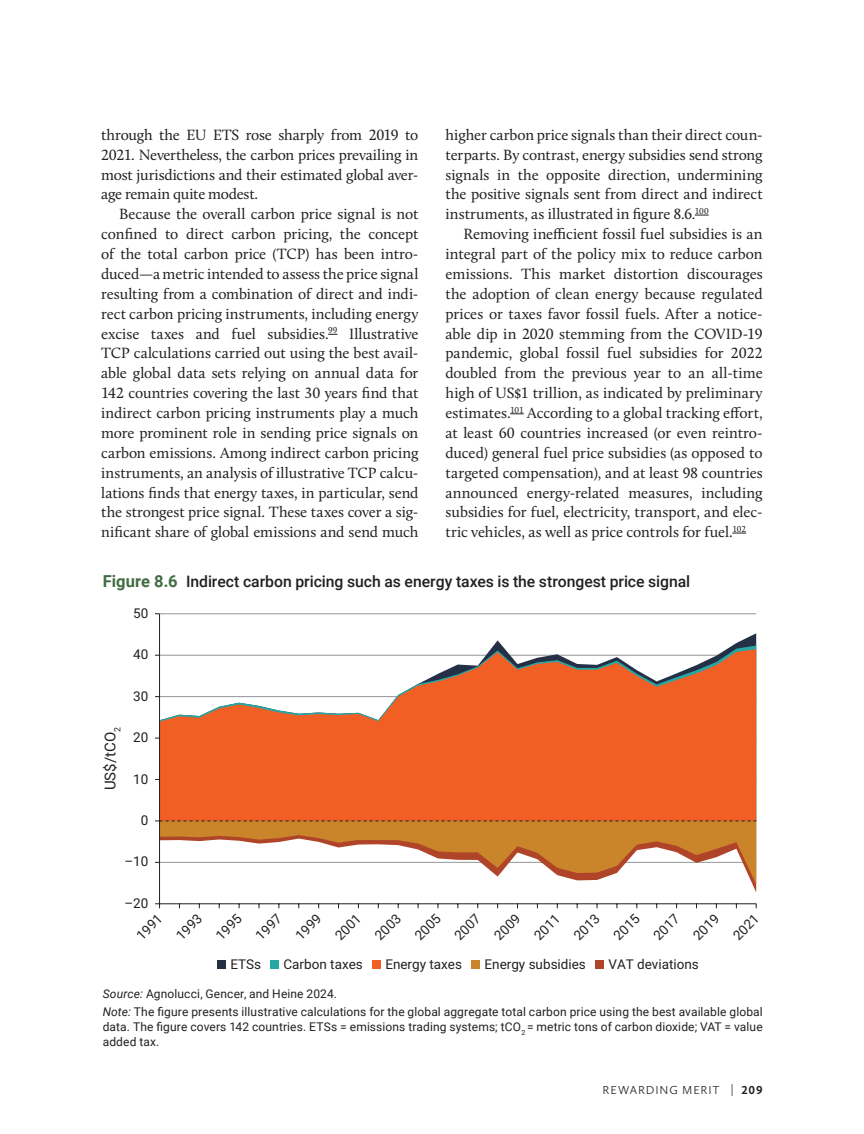
<style>
.page{position:relative;width:864px;height:1134px;background:#fff}
.page>*{position:absolute;margin:0;border:0;box-sizing:border-box;transform-origin:0 0}
.Figure_title{font:500 15.75px "Roboto";letter-spacing:-.005em;color:#231f20}
.Body_text_next{font:15.3px/20px "Calluna";letter-spacing:-.01em;color:#231f20;text-align:justify}
.t1{font:15px "Roboto";color:#231f20}
.t2{font:13.5px "Roboto";color:#231f20}
.Figure_Source_Note{font:12px/15px "Roboto";letter-spacing:.01em;color:#231f20;text-align:justify}
.t3{font:300 12px "Calluna Sans";letter-spacing:.075em;color:#231f20}
.s1{font-weight:700;font-size:16.5px;color:#406d41}
.s2{font-style:italic}
.s3{font-weight:700}
</style>
<div class="page">
<svg style="left:695px;top:215px;width:14px;height:1px"></svg>
<svg style="left:510px;top:414px;width:14px;height:1px"></svg>
<svg style="left:732px;top:533px;width:14px;height:1px"></svg>
<svg style="left:159px;top:613px;width:598px;height:296px"></svg>
<div style="left:217px;top:960px;width:9px;height:9px;background:#243046"></div>
<div style="left:270px;top:960px;width:9px;height:9px;background:#28a6a4"></div>
<div style="left:372px;top:960px;width:9px;height:9px;background:#f15f24"></div>
<div style="left:595px;top:960px;width:9px;height:9px;background:#af4428"></div>
<div style="left:471px;top:960px;width:9px;height:9px;background:#ca842a"></div>
<svg style="left:155px;top:821px;width:601px;height:63px"></svg>
<p class="Body_text_next" style="left:101px;top:125px;width:319px">through the EU ETS rose sharply from 2019 to 2021. Nevertheless, the carbon prices prevailing in most jurisdictions and their estimated global aver&shy;age remain quite modest.</p>
<p class="Body_text_next" style="left:101px;top:204px;width:319px;text-indent:18px">Because the overall carbon price signal is not confined to direct carbon pricing, the concept of the total carbon price (TCP) has been intro&shy;duced—a metric intended to assess the price signal resulting from a combination of direct and indi&shy;rect carbon pricing instruments, including energy excise taxes and fuel subsidies.<sup>99</sup> Illustrative TCP calculations carried out using the best avail&shy;able global data sets relying on annual data for 142 countries covering the last 30 years find that indirect carbon pricing instruments play a much more prominent role in sending price signals on carbon emissions. Among indirect carbon pricing instruments, an analysis of illustrative TCP calcu&shy;lations finds that energy taxes, in particular, send the strongest price signal. These taxes cover a sig&shy;nificant share of global emissions and send much</p>
<p class="Body_text_next" style="left:446px;top:125px;width:319px">higher carbon price signals than their direct coun&shy;terparts. By contrast, energy subsidies send strong signals in the opposite direction, undermining the positive signals sent from direct and indirect instruments, as illustrated in figure 8.6.<sup>100</sup></p>
<p class="Body_text_next" style="left:445px;top:224px;width:319px;text-indent:18px">Removing inefficient fossil fuel subsidies is an integral part of the policy mix to reduce carbon emissions. This market distortion discourages the adoption of clean energy because regulated prices or taxes favor fossil fuels. After a notice&shy;able dip in 2020 stemming from the COVID-19 pandemic, global fossil fuel subsidies for 2022 doubled from the previous year to an all-time high of US$1 trillion, as indicated by preliminary estimates.<sup>101</sup> According to a global tracking effort, at least 60 countries increased (or even reintro&shy;duced) general fuel price subsidies (as opposed to targeted compensation), and at least 98 countries announced energy-related measures, including subsidies for fuel, electricity, transport, and elec&shy;tric vehicles, as well as price controls for fuel.<sup>102</sup></p>
<p class="Figure_title" style="left:103px;top:570px;width:589px"><span class="s1">Figure 8.6</span> Indirect carbon pricing such as energy taxes is the strongest price signal</p>
<p class="t2" style="left:133px;top:607px;width:17px">50</p>
<p class="t2" style="left:133px;top:648px;width:17px">40</p>
<p class="t1" style="left:104px;top:790px;width:65px;rotate:-90deg">US$/tCO<sub>2</sub></p>
<p class="t2" style="left:133px;top:690px;width:17px">30</p>
<p class="t2" style="left:133px;top:731px;width:17px">20</p>
<p class="t2" style="left:133px;top:773px;width:17px">10</p>
<p class="t2" style="left:141px;top:814px;width:9px">0</p>
<p class="t2" style="left:124px;top:856px;width:26px">–10</p>
<p class="t2" style="left:124px;top:897px;width:26px">–20</p>
<p class="t2" style="left:134px;top:933px;width:32px;rotate:-45deg">1991</p>
<p class="t2" style="left:174px;top:933px;width:32px;rotate:-45deg">1993</p>
<p class="t2" style="left:214px;top:933px;width:32px;rotate:-45deg">1995</p>
<p class="t2" style="left:254px;top:933px;width:32px;rotate:-45deg">1997</p>
<p class="t2" style="left:293px;top:933px;width:32px;rotate:-45deg">1999</p>
<p class="t2" style="left:333px;top:933px;width:32px;rotate:-45deg">2001</p>
<p class="t2" style="left:373px;top:933px;width:32px;rotate:-45deg">2003</p>
<p class="t2" style="left:413px;top:933px;width:32px;rotate:-45deg">2005</p>
<p class="t2" style="left:453px;top:933px;width:32px;rotate:-45deg">2007</p>
<p class="t2" style="left:492px;top:933px;width:32px;rotate:-45deg">2009</p>
<p class="t2" style="left:532px;top:933px;width:32px;rotate:-45deg">2011</p>
<p class="t2" style="left:572px;top:933px;width:32px;rotate:-45deg">2013</p>
<p class="t2" style="left:612px;top:933px;width:32px;rotate:-45deg">2015</p>
<p class="t2" style="left:651px;top:933px;width:32px;rotate:-45deg">2017</p>
<p class="t2" style="left:691px;top:933px;width:32px;rotate:-45deg">2019</p>
<p class="t2" style="left:731px;top:933px;width:32px;rotate:-45deg">2021</p>
<p class="t2" style="left:230px;top:958px;width:32px">ETSs</p>
<p class="t2" style="left:284px;top:958px;width:81px">Carbon taxes</p>
<p class="t2" style="left:385px;top:958px;width:78px">Energy taxes</p>
<p class="t2" style="left:485px;top:958px;width:103px">Energy subsidies</p>
<p class="t2" style="left:608px;top:958px;width:92px">VAT deviations</p>
<p class="Figure_Source_Note" style="left:103px;top:986px;width:236px"><span class="s2">Source:</span> Agnolucci, Gencer, and Heine 2024.</p>
<p class="Figure_Source_Note" style="left:103px;top:1004px;width:661px"><span class="s2">Note:</span> The figure presents illustrative calculations for the global aggregate total carbon price using the best available global data. The figure covers 142 countries. ETSs = emissions trading systems; tCO<sub>2</sub> = metric tons of carbon dioxide; VAT = value added tax.</p>
<p class="t3" style="left:603px;top:1083px;width:162px">REWARDING M ERIT | <span class="s3">209</span></p>
</div>
